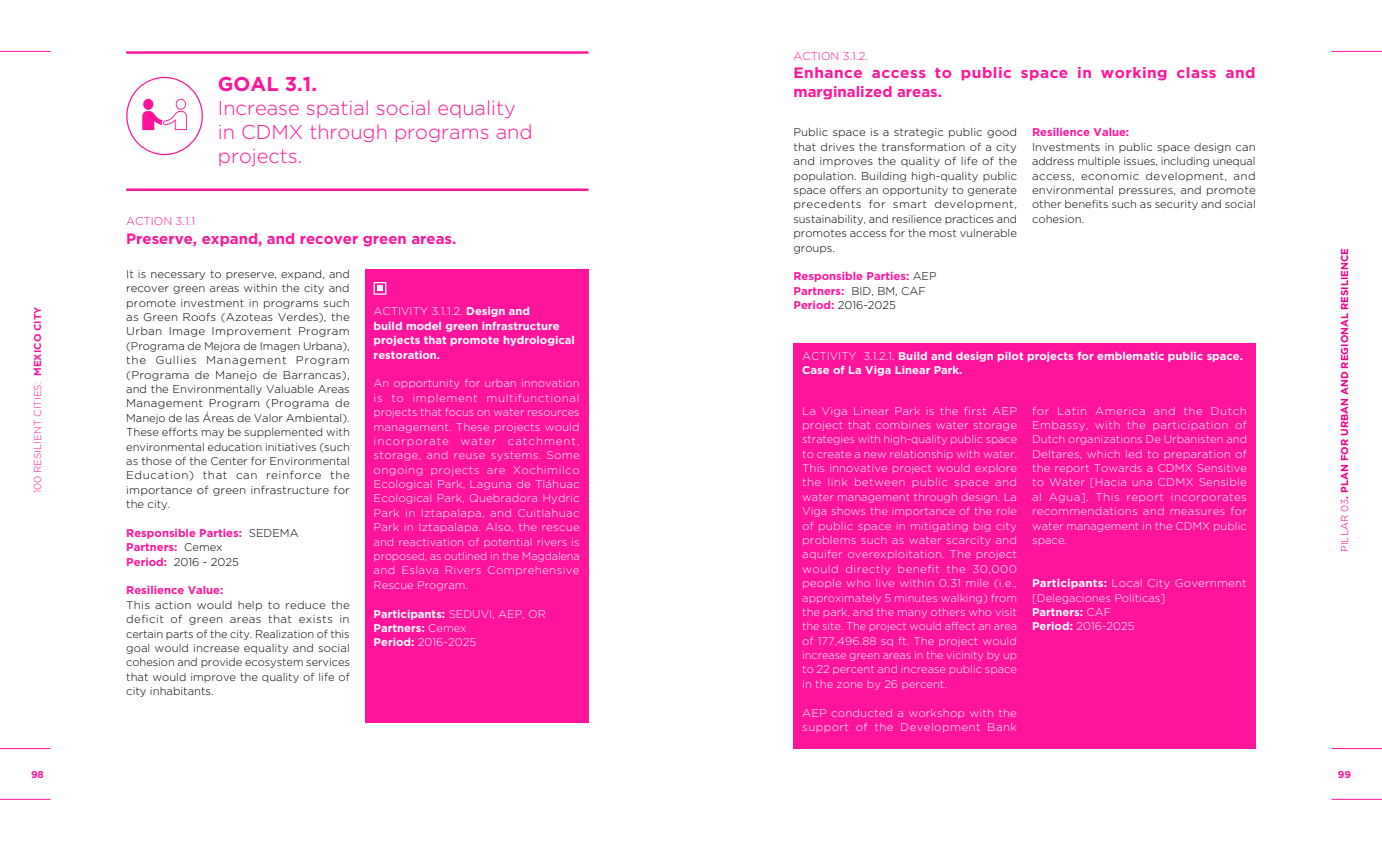
<style>
.page{position:relative;width:1382px;height:851px;background:#fff}
.page>*{position:absolute;margin:0;border:0;box-sizing:border-box;transform-origin:0 0}
.t1{font:300 20px/23.8px "Gotham";color:#ff149b}
.t2{font:700 20px "Gotham";color:#ff149b}
.t3{font:700 15px/18.8px "Gotham";letter-spacing:.03em;color:#ff149b}
.t4{font:700 15px "Gotham";color:#ff149b}
.t5{font:300 11.25px/14.4px "Gotham";color:#fff;text-align:justify}
.t6{font:300 11.25px/14.4px "Gotham";color:#000;text-align:justify}
.t7{font:700 11.25px/14.4px "Gotham";color:#fff}
.t8{font:700 11.25px/14.4px "Gotham";color:#ff149b}
.t9{font:300 11.25px/14.4px "Gotham";letter-spacing:.02em;color:#fff}
.t10{font:300 11.25px "Gotham";color:#ff149b}
.t11{font:700 10px "Gotham";color:#ec008c}
.t12{font:300 10px "Gotham";color:#ff149b}
.t13{font:700 10px "Gotham";color:#ff149b}
.s1{font-weight:300;color:#000}
.s2{font-weight:700}
.s3{font-weight:300}
</style>
<div class="page">
<hr style="left:0;top:51px;width:50px;height:1px;background:#ff149b">
<hr style="left:0;top:799px;width:50px;height:1px;background:#ff149b">
<hr style="left:0;top:748px;width:50px;height:1px;background:#ff149b">
<hr style="left:1331px;top:51px;width:51px;height:1px;background:#ff149b">
<hr style="left:1331px;top:799px;width:51px;height:1px;background:#ff149b">
<hr style="left:1331px;top:748px;width:51px;height:1px;background:#ff149b">
<div style="left:365px;top:269px;width:223px;height:453px;background:#ff149b"></div>
<hr style="left:126px;top:51px;width:462px;height:3px;background:#ff149b">
<hr style="left:126px;top:188px;width:462px;height:3px;background:#ff149b">
<div style="left:126px;top:77px;width:77px;height:78px;border:1px solid #ff149b;border-radius:50%"></div>
<svg style="left:142px;top:99px;width:45px;height:31px"></svg>
<div style="left:374px;top:282px;width:12px;height:13px;border:1px solid #fff"></div>
<svg style="left:377px;top:286px;width:6px;height:5px"></svg>
<div style="left:793px;top:343px;width:463px;height:405px;background:#ff149b"></div>
<h1 class="t2" style="left:218px;top:73px;width:101px">GOAL 3.1.</h1>
<h1 class="t1" style="left:218px;top:96px;width:316px">Increase spatial social equality in CDMX through programs and projects.</h1>
<p class="t10" style="left:126px;top:215px;width:70px">ACTION 3.1.1</p>
<h2 class="t4" style="left:126px;top:230px;width:332px">Preserve, expand, and recover green areas.</h2>
<p class="t6" style="left:126px;top:266px;width:225px">It is necessary to preserve, expand, and recover green areas within the city and promote investment in programs such as Green Roofs (Azoteas Verdes), the Urban Image Improvement Program (Programa de Mejora de Imagen Urbana), the Gullies Management Program (Programa de Manejo de Barrancas), and the Environmentally Valuable Areas Management Program (Programa de Manejo de las Áreas de Valor Ambiental).<br>These efforts may be supplemented with environmental education initiatives (such as those of the Center for Environmental Education) that can reinforce the importance of green infrastructure for the city.</p>
<p class="t8" style="left:126px;top:525px;width:174px">Responsible Parties: <span class="s1">SEDEMA<br></span>Partners: <span class="s1">Cemex<br></span>Period: <span class="s1">2016 - 2025</span></p>
<p class="t8" style="left:126px;top:583px;width:99px">Resilience Value:</p>
<p class="t6" style="left:126px;top:597px;width:225px">This action would help to reduce the deficit of green areas that exists in certain parts of the city. Realization of this goal would increase equality and social cohesion and provide ecosystem services that would improve the quality of life of city inhabitants.</p>
<p class="t12" style="left:32px;top:493px;width:188px;rotate:-90deg">100 RESILIENT CITIES: <span class="s2">MEXICO CITY</span></p>
<p class="t7" style="left:374px;top:304px;width:203px"><span class="s3">ACTIVITY 3.1.1.2.</span> Design and<br>build model green infrastructure projects that promote hydrological restoration.</p>
<p class="t5" style="left:374px;top:376px;width:208px">An opportunity for urban innovation is to implement multifunctional projects that focus on water resources management. These projects would incorporate water catchment, storage, and reuse systems. Some ongoing projects are Xochimilco Ecological Park, Laguna de Tláhuac Ecological Park, Quebradora Hydric Park in Iztapalapa, and Cuitlahuac Park in Iztapalapa. Also, the rescue and reactivation of potential rivers is proposed, as outlined in the Magdalena and Eslava Rivers Comprehensive Rescue Program.</p>
<p class="t7" style="left:374px;top:606px;width:174px">Participants: <span class="s3">SEDUVI, AEP, OR<br></span>Partners: <span class="s3">Cemex<br></span>Period: <span class="s3">2016-2025</span></p>
<p class="t10" style="left:793px;top:49px;width:76px">ACTION 3.1.2.</p>
<h2 class="t3" style="left:793px;top:63px;width:464px">Enhance access to public space in working class and marginalized areas.</h2>
<p class="t6" style="left:793px;top:125px;width:225px">Public space is a strategic public good that drives the transformation of a city and improves the quality of life of the population. Building high-quality public space offers an opportunity to generate precedents for smart development, sustainability, and resilience practices and promotes access for the most vulnerable groups.</p>
<p class="t8" style="left:793px;top:269px;width:145px">Responsible Parties: <span class="s1">AEP<br></span>Partners: <span class="s1">BID, BM, CAF<br></span>Period: <span class="s1">2016-2025</span></p>
<p class="t8" style="left:1032px;top:125px;width:99px">Resilience Value:</p>
<p class="t6" style="left:1032px;top:139px;width:225px">Investments in public space design can address multiple issues, including unequal access, economic development, and environmental pressures, and promote other benefits such as security and social cohesion.</p>
<p class="t7" style="left:802px;top:348px;width:442px"><span class="s3">ACTIVITY 3.1.2.1.</span> Build and design pilot projects for emblematic public space.<br>Case of La Viga Linear Park.</p>
<p class="t5" style="left:802px;top:403px;width:216px">La Viga Linear Park is the first AEP project that combines water storage strategies with high-quality public space to create a new relationship with water.<br>This innovative project would explore the link between public space and water management through design. La Viga shows the importance of the role of public space in mitigating big city problems such as water scarcity and aquifer overexploitation. The project would directly benefit the 30,000 people who live within 0.31 mile (i.e., approximately 5 minutes walking) from the park, and the many others who visit the site. The project would affect an area of 177,496.88 sq ft. The project would increase green areas in the vicinity by up to 22 percent and increase public space in the zone by 26 percent.</p>
<p class="t9" style="left:802px;top:705px;width:216px">AEP conducted a workshop with the support of the Development Bank</p>
<p class="t5" style="left:1032px;top:403px;width:216px">for Latin America and the Dutch Embassy, with the participation of Dutch organizations De Urbanisten and Deltares, which led to preparation of the report Towards a CDMX Sensitive to Water [Hacia una CDMX Sensible al Agua]. This report incorporates recommendations and measures for water management in the CDMX public space.</p>
<p class="t5" style="left:1032px;top:575px;width:216px;text-align:left"><span class="s2">Participants:</span> Local City Government [Delegaciones Políticas]<br><span class="s2">Partners:</span> CAF<br><span class="s2">Period:</span> 2016-2025</p>
<p class="t11" style="left:1339px;top:552px;width:305px;rotate:-90deg"><span class="s3">PILLAR 03</span>. PLAN FOR URBAN AND REGIONAL RESILIENCE</p>
<p class="t13" style="left:31px;top:768px;width:14px">98</p>
<p class="t13" style="left:1338px;top:768px;width:15px">99</p>
</div>
